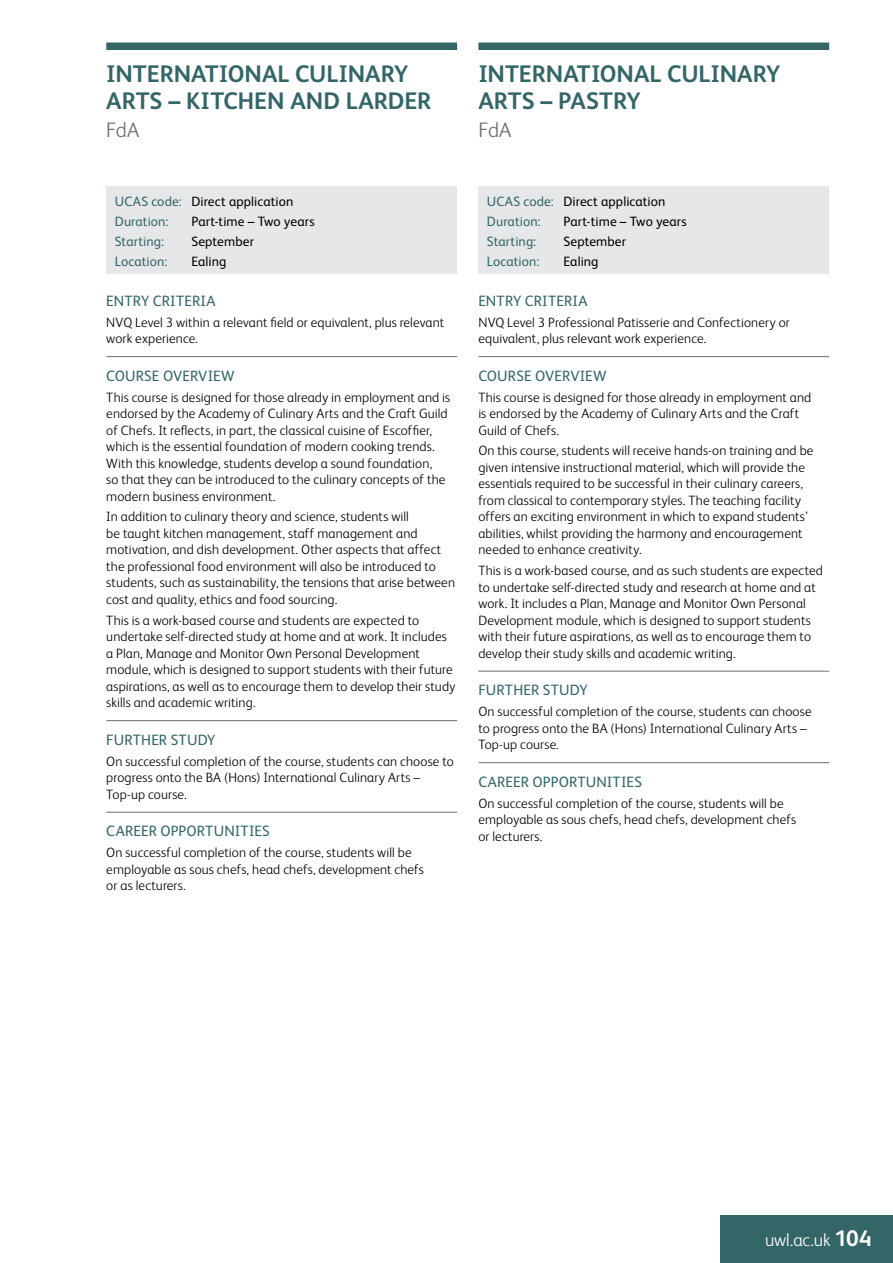
<style>
.page{position:relative;width:893px;height:1263px;background:#fff}
.page>*{position:absolute;margin:0;border:0;box-sizing:border-box;transform-origin:0 0}
.t1{font:700 24px/27px "FS Albert";color:#346668}
.t2{font:300 21px "FS Albert";letter-spacing:-.005em;color:#6d6e71}
.t3{font:300 18px "FS Albert";color:#fff}
.t4{font:15px "FS Albert";letter-spacing:.01em;color:#346668}
.t5{font:300 13.5px/16.5px "FS Albert";letter-spacing:.01em;color:#000}
.t6{font:13.5px/20px "FS Albert";letter-spacing:.005em;color:#346668}
.t7{font:13.5px "FS Albert";letter-spacing:.005em;color:#000}
.s1{color:#000}
.s2{font-weight:700;font-size:22.5px}
</style>
<div class="page">
<hr style="left:106px;top:356px;width:351px;height:1px;background:#6d6e71">
<hr style="left:106px;top:720px;width:351px;height:1px;background:#6d6e71">
<hr style="left:106px;top:812px;width:351px;height:1px;background:#6d6e71">
<div style="left:106px;top:187px;width:351px;height:87px;background:#e6e7e8"></div>
<div style="left:106px;top:43px;width:351px;height:7px;background:#346668"></div>
<hr style="left:478px;top:356px;width:351px;height:1px;background:#6d6e71">
<hr style="left:478px;top:671px;width:351px;height:1px;background:#6d6e71">
<hr style="left:478px;top:762px;width:351px;height:1px;background:#6d6e71">
<div style="left:478px;top:187px;width:351px;height:87px;background:#e6e7e8"></div>
<div style="left:478px;top:43px;width:351px;height:7px;background:#346668"></div>
<div style="left:721px;top:1215px;width:172px;height:48px;background:#346668"></div>
<h1 class="t1" style="left:106px;top:59px;width:327px">INTERNATIONAL CULINARY<br>ARTS – KITCHEN AND LARDER</h1>
<h2 class="t2" style="left:106px;top:116px;width:35px">FdA</h2>
<h1 class="t1" style="left:478px;top:59px;width:304px">INTERNATIONAL CULINARY<br>ARTS – PASTRY</h1>
<h2 class="t2" style="left:478px;top:116px;width:35px">FdA</h2>
<p class="t6" style="left:115px;top:190px;width:180px">UCAS code: <span class="s1">Direct application<br></span>Duration:</p>
<p class="t7" style="left:191px;top:212px;width:125px">Part-time – Two years</p>
<p class="t6" style="left:487px;top:190px;width:180px">UCAS code: <span class="s1">Direct application<br></span>Duration:</p>
<p class="t7" style="left:563px;top:212px;width:125px">Part-time – Two years</p>
<p class="t6" style="left:115px;top:230px;width:51px">Starting:</p>
<p class="t7" style="left:191px;top:232px;width:64px">September</p>
<p class="t6" style="left:115px;top:250px;width:54px">Location:</p>
<p class="t7" style="left:191px;top:252px;width:37px">Ealing</p>
<p class="t4" style="left:106px;top:291px;width:56px">Entry criteria</p>
<p class="t5" style="left:106px;top:313px;width:339px">NVQ Level 3 within a relevant field or equivalent, plus relevant work experience.</p>
<p class="t4" style="left:106px;top:366px;width:19px">Course</p>
<p class="t4" style="left:163px;top:366px;width:55px">overview</p>
<p class="t5" style="left:106px;top:388px;width:345px">This course is designed for those already in employment and is endorsed by the Academy of Culinary Arts and the Craft Guild of Chefs. It reflects, in part, the classical cuisine of Escoffier, which is the essential foundation of modern cooking trends.<br>With this knowledge, students develop a sound foundation,<br>so that they can be introduced to the culinary concepts of the modern business environment.</p>
<p class="t5" style="left:106px;top:508px;width:350px">In addition to culinary theory and science, students will<br>be taught kitchen management, staff management and motivation, and dish development. Other aspects that affect the professional food environment will also be introduced to students, such as sustainability, the tensions that arise between cost and quality, ethics and food sourcing.</p>
<p class="t5" style="left:106px;top:611px;width:351px">This is a work-based course and students are expected to undertake self-directed study at home and at work. It includes a Plan, Manage and Monitor Own Personal Development module, which is designed to support students with their future aspirations, as well as to encourage them to develop their study skills and academic writing.</p>
<p class="t4" style="left:106px;top:730px;width:18px">Further</p>
<p class="t4" style="left:171px;top:730px;width:10px">stud</p>
<p class="t4" style="left:207px;top:730px;width:10px">y</p>
<p class="t5" style="left:106px;top:752px;width:349px">On successful completion of the course, students can choose to progress onto the BA (Hons) International Culinary Arts –<br>Top-up course.</p>
<p class="t4" style="left:106px;top:821px;width:19px">Career</p>
<p class="t4" style="left:160px;top:821px;width:10px">opportunities</p>
<p class="t5" style="left:106px;top:844px;width:319px">On successful completion of the course, students will be employable as sous chefs, head chefs, development chefs or as lecturers.</p>
<p class="t6" style="left:487px;top:230px;width:51px">Starting:</p>
<p class="t7" style="left:563px;top:232px;width:64px">September</p>
<p class="t6" style="left:487px;top:250px;width:54px">Location:</p>
<p class="t7" style="left:563px;top:252px;width:37px">Ealing</p>
<p class="t4" style="left:478px;top:291px;width:56px">Entry criteria</p>
<p class="t5" style="left:478px;top:313px;width:313px">NVQ Level 3 Professional Patisserie and Confectionery or equivalent, plus relevant work experience.</p>
<p class="t4" style="left:478px;top:366px;width:19px">Course</p>
<p class="t4" style="left:535px;top:366px;width:55px">overview</p>
<p class="t5" style="left:478px;top:388px;width:334px">This course is designed for those already in employment and is endorsed by the Academy of Culinary Arts and the Craft<br>Guild of Chefs.</p>
<p class="t5" style="left:478px;top:442px;width:337px">On this course, students will receive hands-on training and be given intensive instructional material, which will provide the essentials required to be successful in their culinary careers, from classical to contemporary styles. The teaching facility offers an exciting environment in which to expand students’ abilities, whilst providing the harmony and encouragement needed to enhance creativity.</p>
<p class="t5" style="left:478px;top:561px;width:346px">This is a work-based course, and as such students are expected to undertake self-directed study and research at home and at work. It includes a Plan, Manage and Monitor Own Personal Development module, which is designed to support students with their future aspirations, as well as to encourage them to develop their study skills and academic writing.</p>
<p class="t4" style="left:478px;top:680px;width:18px">Further</p>
<p class="t4" style="left:543px;top:680px;width:10px">stud</p>
<p class="t4" style="left:579px;top:680px;width:10px">y</p>
<p class="t5" style="left:478px;top:703px;width:335px">On successful completion of the course, students can choose to progress onto the BA (Hons) International Culinary Arts –<br>Top-up course.</p>
<p class="t4" style="left:478px;top:772px;width:19px">Career</p>
<p class="t4" style="left:533px;top:772px;width:10px">opportunities</p>
<p class="t5" style="left:478px;top:794px;width:319px">On successful completion of the course, students will be employable as sous chefs, head chefs, development chefs or lecturers.</p>
<h3 class="t3" style="left:765px;top:1228px;width:108px">uwl.ac.uk <span class="s2">104</span></h3>
</div>
